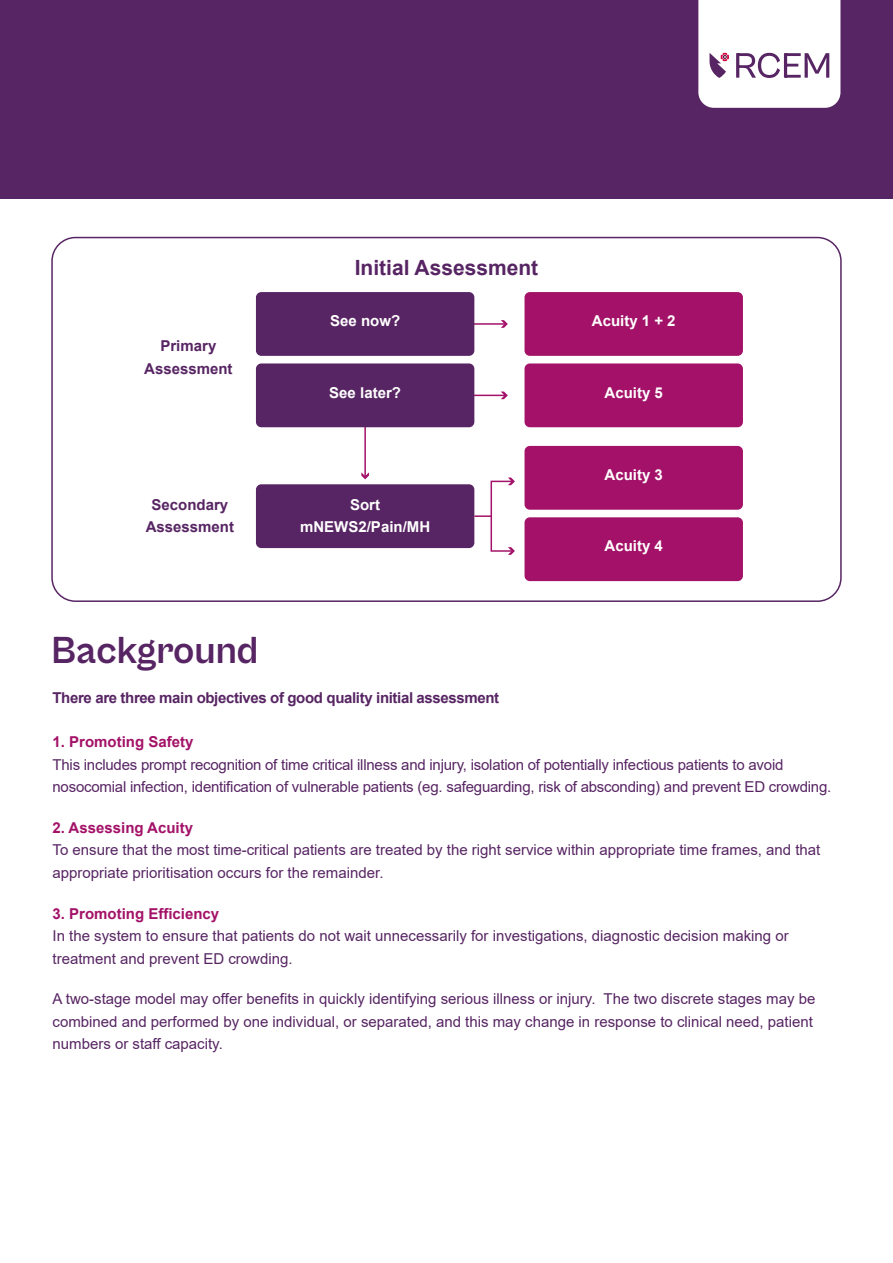
<style>
.page{position:relative;width:893px;height:1263px;background:#fff}
.page>*{position:absolute;margin:0;border:0;box-sizing:border-box;transform-origin:0 0}
.t1{font:700 39px "Cabinet Grotesk Variable";color:#572563}
.t2{font:700 21px "Arial";color:#572563}
.t3{font:15px/22.5px "Arial";color:#572563}
.t4{font:700 15px/22.5px "Arial";color:#fff;text-align:center}
.t5{font:700 15px "Arial";letter-spacing:-.025em;color:#572563}
.t6{font:700 15px "Arial";color:#a31268}
.t7{font:700 15px/22.5px "Arial";color:#572563;text-align:center}
</style>
<div class="page">
<div style="left:51px;top:237px;width:791px;height:365px;border:2px solid #572563;border-radius:23px"></div>
<div style="left:524px;top:292px;width:219px;height:64px;background:#a31268;border-radius:5px"></div>
<div style="left:524px;top:363px;width:219px;height:64px;background:#a31268;border-radius:5px"></div>
<hr style="left:435px;top:323px;width:70px;height:2px;background:#a31268">
<svg style="left:501px;top:320px;width:7px;height:8px"></svg>
<hr style="left:435px;top:395px;width:70px;height:1px;background:#a31268">
<svg style="left:501px;top:392px;width:7px;height:7px"></svg>
<hr style="left:364px;top:418px;width:2px;height:59px;background:#a31268">
<svg style="left:361px;top:472px;width:8px;height:7px"></svg>
<div style="left:256px;top:292px;width:218px;height:64px;background:#572563;border-radius:5px"></div>
<div style="left:256px;top:363px;width:218px;height:64px;background:#572563;border-radius:5px"></div>
<div style="left:524px;top:446px;width:219px;height:64px;background:#a31268;border-radius:5px"></div>
<div style="left:524px;top:517px;width:219px;height:64px;background:#a31268;border-radius:5px"></div>
<div style="left:490px;top:481px;width:23px;height:71px;border:2px solid #a31268"></div>
<svg style="left:508px;top:478px;width:7px;height:7px"></svg>
<svg style="left:508px;top:547px;width:7px;height:8px"></svg>
<div style="left:256px;top:484px;width:218px;height:64px;background:#572563;border-radius:5px"></div>
<svg style="left:474px;top:515px;width:17px;height:2px"></svg>
<div style="left:0;top:0;width:893px;height:199px;background:#572563"></div>
<svg style="left:698px;top:0;width:142px;height:108px;background:#f1ecf1"></svg>
<p class="t7" style="left:144px;top:335px;width:90px">Primary<br>Assessment</p>
<p class="t7" style="left:146px;top:493px;width:90px">Secondary<br>Assessment</p>
<h2 class="t2" style="left:355px;top:253px;width:185px">Initial Assessment</h2>
<p class="t4" style="left:330px;top:310px;width:72px">See now?</p>
<p class="t4" style="left:329px;top:381px;width:73px">See later?</p>
<p class="t4" style="left:300px;top:493px;width:132px">Sort mNEWS2/Pain/MH</p>
<p class="t4" style="left:592px;top:310px;width:85px">Acuity 1 + 2</p>
<p class="t4" style="left:605px;top:381px;width:60px">Acuity 5</p>
<p class="t4" style="left:605px;top:464px;width:60px">Acuity 3</p>
<p class="t4" style="left:605px;top:535px;width:60px">Acuity 4</p>
<h1 class="t1" style="left:52px;top:629px;width:208px">Background</h1>
<p class="t5" style="left:52px;top:688px;width:448px">There are three main objectives of good quality initial assessment</p>
<p class="t6" style="left:52px;top:732px;width:142px">1. Promoting Safety</p>
<p class="t3" style="left:52px;top:753px;width:780px">This includes prompt recognition of time critical illness and injury, isolation of potentially infectious patients to avoid nosocomial infection, identification of vulnerable patients (eg. safeguarding, risk of absconding) and prevent ED crowding.</p>
<p class="t6" style="left:52px;top:817px;width:142px">2. Assessing Acuity</p>
<p class="t3" style="left:52px;top:839px;width:769px">To ensure that the most time-critical patients are treated by the right service within appropriate time frames, and that appropriate prioritisation occurs for the remainder.</p>
<p class="t6" style="left:52px;top:903px;width:168px">3. Promoting Efficiency</p>
<p class="t3" style="left:52px;top:924px;width:738px">In the system to ensure that patients do not wait unnecessarily for investigations, diagnostic decision making or treatment and prevent ED crowding.</p>
<p class="t3" style="left:52px;top:987px;width:764px">A two-stage model may offer benefits in quickly identifying serious illness or injury. The two discrete stages may be combined and performed by one individual, or separated, and this may change in response to clinical need, patient numbers or staff capacity.</p>
</div>
